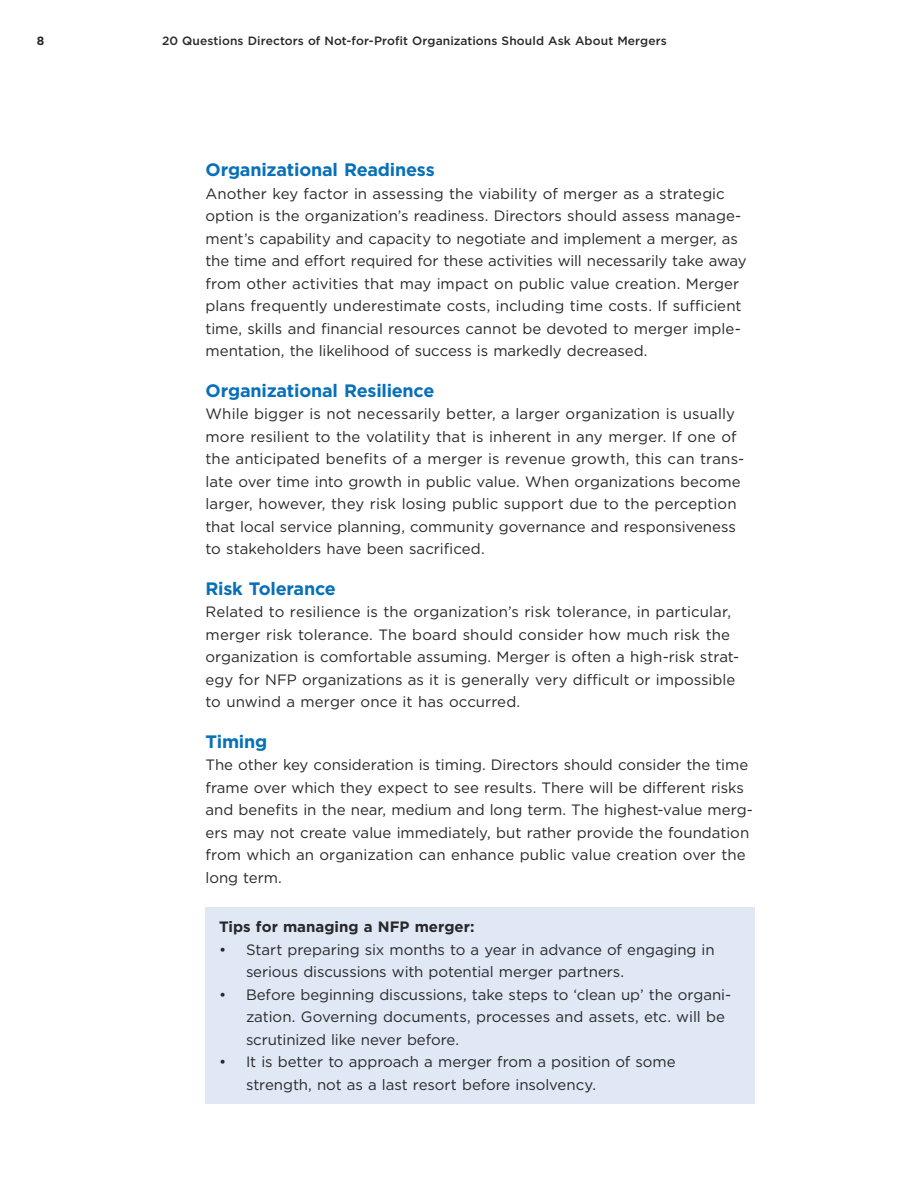
<style>
.page{position:relative;width:918px;height:1188px;background:#fff}
.page>*{position:absolute;margin:0;border:0;box-sizing:border-box;transform-origin:0 0}
.t1{font:700 18px "Gotham";letter-spacing:-.01em;color:#0870b9}
.t2{font:15px/22.5px "Gotham";color:#282829}
.t3{font:700 15px "Gotham";color:#282829}
.t4{font:500 12px "Gotham";letter-spacing:.01em;color:#282829}
.t5{font:700 12px "Gotham";color:#282829}
</style>
<div class="page">
<div style="left:206px;top:907px;width:549px;height:196px;background:#e0e7f5"></div>
<p class="t5" style="left:37px;top:37px;width:9px">8</p>
<p class="t4" style="left:162px;top:37px;width:506px">20 Questions Directors of Not-for-Profit Organizations Should Ask About Mergers</p>
<h3 class="t1" style="left:206px;top:164px;width:231px">Organizational Readiness</h3>
<p class="t2" style="left:206px;top:183px;width:543px">Another key factor in assessing the viability of merger as a strategic option is the organization’s readiness. Directors should assess manage&shy;ment’s capability and capacity to negotiate and implement a merger, as the time and effort required for these activities will necessarily take away from other activities that may impact on public value creation. Merger plans frequently underestimate costs, including time costs. If sufficient time, skills and financial resources cannot be devoted to merger imple&shy;mentation, the likelihood of success is markedly decreased.</p>
<h3 class="t1" style="left:206px;top:384px;width:230px">Organizational Resilience</h3>
<p class="t2" style="left:206px;top:404px;width:540px">While bigger is not necessarily better, a larger organization is usually more resilient to the volatility that is inherent in any merger. If one of the anticipated benefits of a merger is revenue growth, this can trans&shy;late over time into growth in public value. When organizations become larger, however, they risk losing public support due to the perception that local service planning, community governance and responsiveness to stakeholders have been sacrificed.</p>
<h3 class="t1" style="left:206px;top:582px;width:132px">Risk Tolerance</h3>
<p class="t2" style="left:206px;top:602px;width:535px">Related to resilience is the organization’s risk tolerance, in particular, merger risk tolerance. The board should consider how much risk the organization is comfortable assuming. Merger is often a high-risk strat&shy;egy for NFP organizations as it is generally very difficult or impossible to unwind a merger once it has occurred.</p>
<h3 class="t1" style="left:206px;top:735px;width:63px">Timing</h3>
<p class="t2" style="left:206px;top:755px;width:549px">The other key consideration is timing. Directors should consider the time frame over which they expect to see results. There will be different risks and benefits in the near, medium and long term. The highest-value merg&shy;ers may not create value immediately, but rather provide the foundation from which an organization can enhance public value creation over the long term.</p>
<p class="t3" style="left:219px;top:922px;width:257px">Tips for managing a NFP merger:</p>
<p class="t2" style="left:246px;top:939px;width:470px;text-indent:-27px">• Start preparing six months to a year in advance of engaging in serious discussions with potential merger partners.</p>
<p class="t2" style="left:246px;top:984px;width:487px;text-indent:-27px">• Before beginning discussions, take steps to ‘clean up’ the organi&shy;zation. Governing documents, processes and assets, etc. will be scrutinized like never before.</p>
<p class="t2" style="left:246px;top:1052px;width:431px;text-indent:-27px">• It is better to approach a merger from a position of some strength, not as a last resort before insolvency.</p>
</div>
